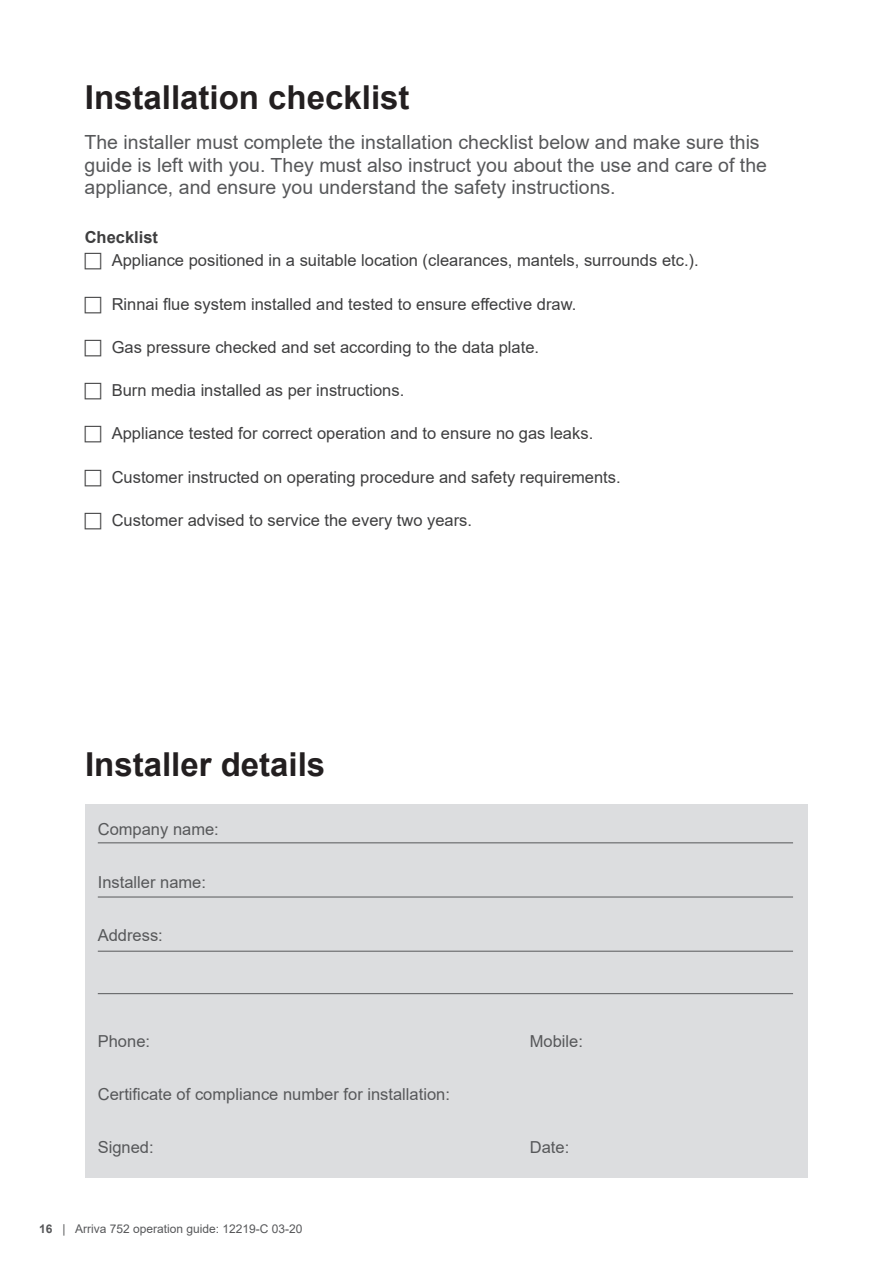
<style>
.page{position:relative;width:893px;height:1263px;background:#fff}
.page>*{position:absolute;margin:0;border:0;box-sizing:border-box;transform-origin:0 0}
._1__page_heading{font:700 33px "Arial";color:#231f20}
._2__page_intro{font:19.5px/22.5px "Arial";color:#57585a}
.t1{font:16.5px "Arial";color:#3e3e3f}
._6__body_notes_6pt{font:16.5px "Arial";color:#57585a}
._4__body_copy_Karbon{font:700 16.5px "Arial";color:#3e3e3f}
.t2{font:12px "Arial";color:#57585a}
.s1{font-weight:700}
</style>
<div class="page">
<div style="left:85px;top:804px;width:723px;height:374px;background:#dcdddf"></div>
<hr style="left:98px;top:842px;width:695px;height:1px;background:#57585a">
<hr style="left:98px;top:897px;width:695px;height:1px;background:#57585a">
<hr style="left:98px;top:951px;width:695px;height:1px;background:#57585a">
<hr style="left:98px;top:993px;width:695px;height:1px;background:#57585a">
<p class="_1__page_heading" style="left:85px;top:74px;width:326px">Installation checklist</p>
<p class="_2__page_intro" style="left:85px;top:131px;width:684px">The installer must complete the installation checklist below and make sure this guide is left with you. They must also instruct you about the use and care of the appliance, and ensure you understand the safety instructions.</p>
<p class="_4__body_copy_Karbon" style="left:85px;top:225px;width:75px">Checklist</p>
<p class="t1" style="left:112px;top:249px;width:588px">Appliance positioned in a suitable location (clearances, mantels, surrounds etc.).</p>
<p class="t1" style="left:112px;top:292px;width:466px">Rinnai flue system installed and tested to ensure effective draw.</p>
<p class="t1" style="left:112px;top:336px;width:429px">Gas pressure checked and set according to the data plate.</p>
<p class="t1" style="left:112px;top:379px;width:294px">Burn media installed as per instructions.</p>
<p class="t1" style="left:112px;top:422px;width:483px">Appliance tested for correct operation and to ensure no gas leaks.</p>
<p class="t1" style="left:112px;top:465px;width:510px">Customer instructed on operating procedure and safety requirements.</p>
<p class="t1" style="left:112px;top:509px;width:362px">Customer advised to service the every two years.</p>
<p class="_1__page_heading" style="left:85px;top:741px;width:242px">Installer details</p>
<p class="_6__body_notes_6pt" style="left:98px;top:818px;width:123px">Company name:</p>
<p class="_6__body_notes_6pt" style="left:98px;top:871px;width:110px">Installer name:</p>
<p class="_6__body_notes_6pt" style="left:98px;top:924px;width:67px">Address:</p>
<p class="_6__body_notes_6pt" style="left:98px;top:1030px;width:54px">Phone:</p>
<p class="_6__body_notes_6pt" style="left:530px;top:1030px;width:55px">Mobile:</p>
<p class="_6__body_notes_6pt" style="left:98px;top:1083px;width:354px">Certificate of compliance number for installation:</p>
<p class="_6__body_notes_6pt" style="left:98px;top:1136px;width:57px">Signed:</p>
<p class="_6__body_notes_6pt" style="left:530px;top:1136px;width:41px">Date:</p>
<p class="t2" style="left:39px;top:1220px;width:265px"><span class="s1">16</span> | Arriva 752 operation guide: 12219-C 03-20</p>
</div>
